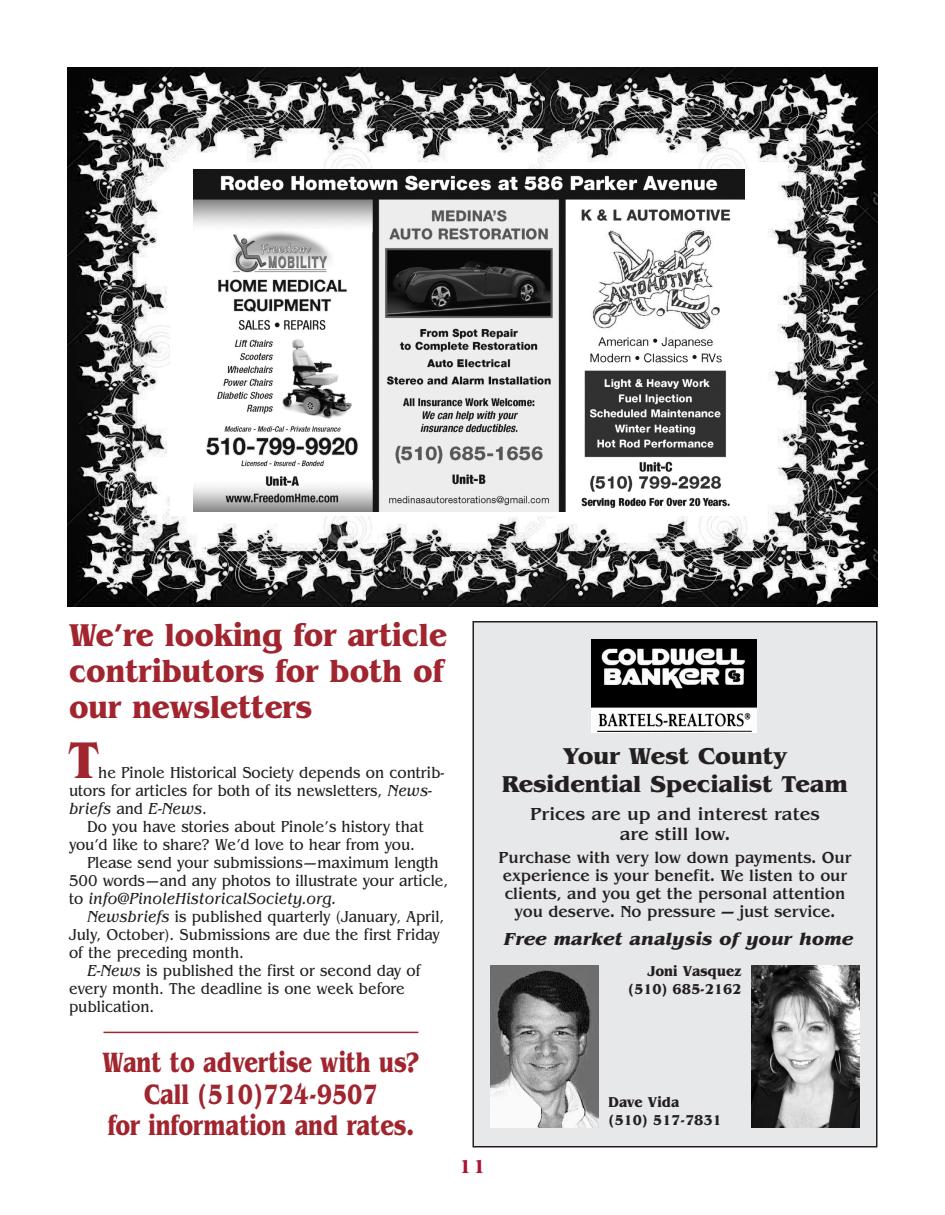
<style>
.page{position:relative;width:945px;height:1215px;background:#fff}
.page>*{position:absolute;margin:0;border:0;box-sizing:border-box;transform-origin:0 0}
.t1{font:700 54px "Benguiat";color:#a1252f;scale:.9 1}
.t2{font:700 33px/36px "Benguiat";color:#a1252f;text-align:justify;scale:.9 1}
.t3{font:700 29.25px/31.5px "Benguiat";color:#a1252f;text-align:center;scale:.77 1}
.t4{font:700 24px/28.8px "Benguiat";color:#231f20;text-align:center}
.t5{font:800 21px "Americana";color:#a61836}
.t6{font:500 18px/19.5px "Benguiat";color:#231f20;text-align:center}
.t7{font:italic 700 18px "Benguiat";color:#231f20}
.t8{font:16.5px/18px "Benguiat";color:#231f20;scale:.9 1}
.t9{font:500 16.5px/18px "Benguiat";color:#231f20;text-align:center;scale:.95 1}
.t10{font:italic 16.5px "Benguiat";color:#231f20;scale:.9 1}
.t11{font:700 15px/18px "Benguiat";color:#231f20;scale:.9 1}
.s1{font-style:italic}
.s2{font-style:normal}
</style>
<div class="page">
<div style="left:473px;top:622px;width:404px;height:525px;background:#e7e8e9"></div>
<div style="left:472px;top:621px;width:406px;height:526px;border:2px solid #231f20"></div>
<img style="left:591px;top:639px;width:166px;height:92px">
<img style="left:490px;top:966px;width:108px;height:162px">
<img style="left:752px;top:966px;width:108px;height:162px">
<hr style="left:104px;top:1032px;width:314px;height:1px;background:#a1252f">
<img style="left:68px;top:68px;width:810px;height:538px">
<div style="left:170px;top:169px;width:597px;height:347px;background:#fff"></div>
<img style="left:193px;top:169px;width:551px;height:343px">
<h2 class="t2" style="left:69px;top:619px;width:421px">We’re looking for article contributors for both of our newsletters</h2>
<h1 class="t1" style="left:69px;top:740px;width:34px">T</h1>
<p class="t8" style="left:69px;top:765px;width:419px;text-indent:29px">he Pinole Historical Society depends on contrib&shy;utors for articles for both of its newsletters, <span class="s1">News&shy;briefs</span> and <span class="s1">E-News</span>.</p>
<p class="t8" style="left:87px;top:819px;width:376px">Do you have stories about Pinole’s history that</p>
<p class="t8" style="left:69px;top:837px;width:386px">you’d like to share? We’d love to hear from you.</p>
<p class="t8" style="left:87px;top:855px;width:392px">Please send your submissions—maximum length</p>
<p class="t8" style="left:69px;top:873px;width:423px">500 words—and any photos to illustrate your article,</p>
<p class="t10" style="left:69px;top:892px;width:298px"><span class="s2">to</span> info@PinoleHistoricalSociety.org.</p>
<p class="t8" style="left:87px;top:909px;width:398px"><span class="s1">Newsbriefs</span> is published quarterly (January, April,</p>
<p class="t8" style="left:69px;top:927px;width:414px">July, October). Submissions are due the first Friday</p>
<p class="t8" style="left:69px;top:945px;width:196px">of the preceding month.</p>
<p class="t8" style="left:87px;top:963px;width:372px"><span class="s1">E-News</span> is published the first or second day of</p>
<p class="t8" style="left:69px;top:981px;width:375px">every month. The deadline is one week before</p>
<p class="t8" style="left:69px;top:999px;width:96px">publication.</p>
<h3 class="t3" style="left:103px;top:1049px;width:413px">Want to advertise with us?<br>Call (510)724-9507<br>for information and rates.</h3>
<p class="t5" style="left:458px;top:1158px;width:30px">11</p>
<h3 class="t4" style="left:502px;top:743px;width:347px">Your West County<br>Residential Specialist Team</h3>
<p class="t6" style="left:530px;top:806px;width:291px">Prices are up and interest rates are still low.</p>
<p class="t9" style="left:499px;top:851px;width:373px">Purchase with very low down payments. Our experience is your benefit. We listen to our clients, and you get the personal attention you deserve. No pressure — just service.</p>
<p class="t7" style="left:504px;top:933px;width:351px">Free market analysis of your home</p>
<p class="t11" style="left:628px;top:964px;width:127px;text-align:right">Joni Vasquez (510) 685-2162</p>
<p class="t11" style="left:608px;top:1094px;width:127px">Dave Vida (510) 517-7831</p>
</div>
